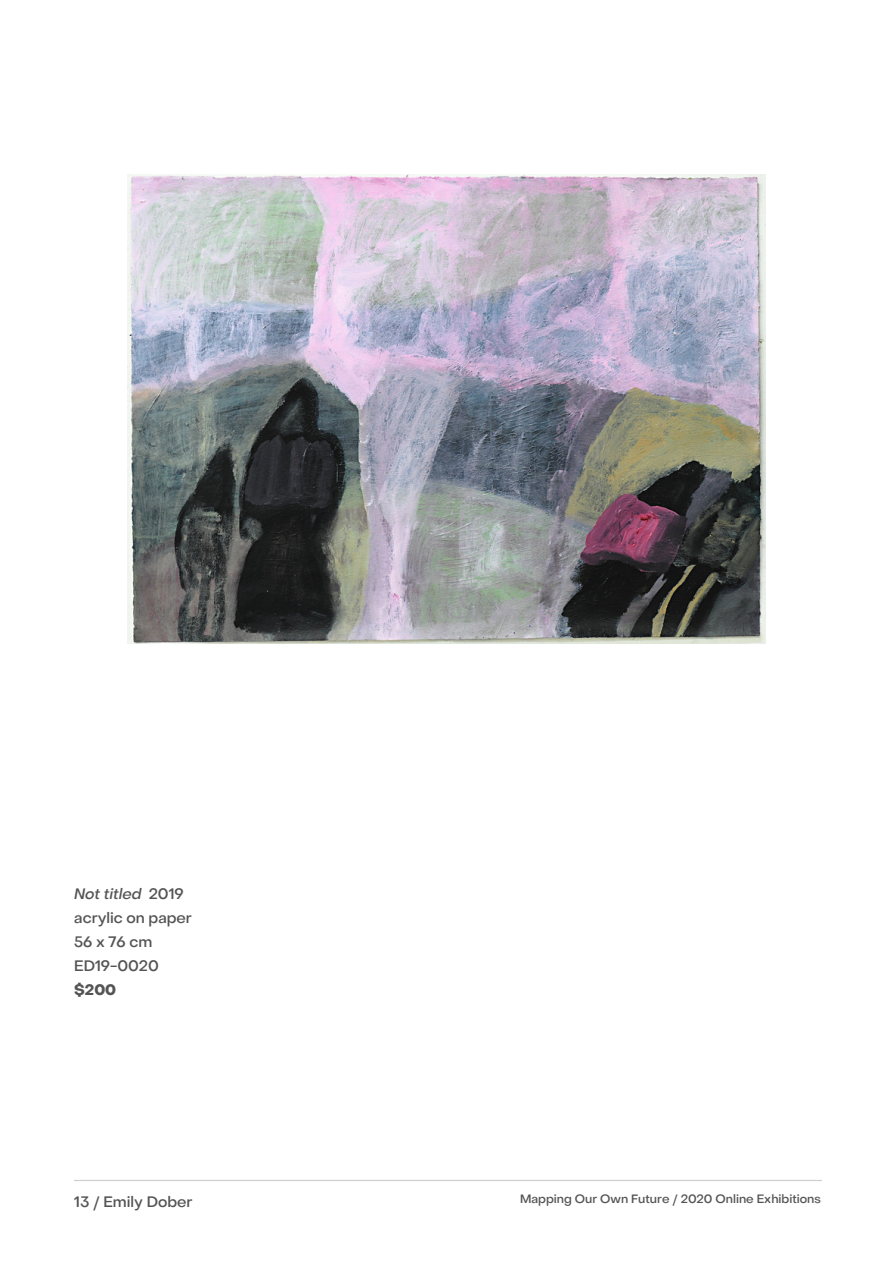
<style>
.page{position:relative;width:893px;height:1264px;background:#fff}
.page>*{position:absolute;margin:0;border:0;box-sizing:border-box;transform-origin:0 0}
.t1{font:500 15px "Object Sans";color:#545454}
.t2{font:italic 500 15px "Object Sans";color:#545454}
.t3{font:700 15px "Object Sans";color:#545454}
.t4{font:500 12px "Object Sans";color:#545454}
.s1{font-style:normal}
</style>
<div class="page">
<img style="left:127px;top:174px;width:638px;height:469px">
<p class="t2" style="left:74px;top:887px;width:111px">Not titled <span class="s1">2019</span></p>
<p class="t1" style="left:74px;top:911px;width:119px">acrylic on paper</p>
<p class="t1" style="left:74px;top:935px;width:80px">56 x 76 cm</p>
<p class="t1" style="left:74px;top:959px;width:86px">ED19-0020</p>
<p class="t3" style="left:74px;top:983px;width:43px">$200</p>
<p class="t1" style="left:74px;top:1196px;width:120px">13 / Emily Dober</p>
<p class="t4" style="left:520px;top:1194px;width:302px">Mapping Our Own Future / 2020 Online Exhibitions</p>
</div>
